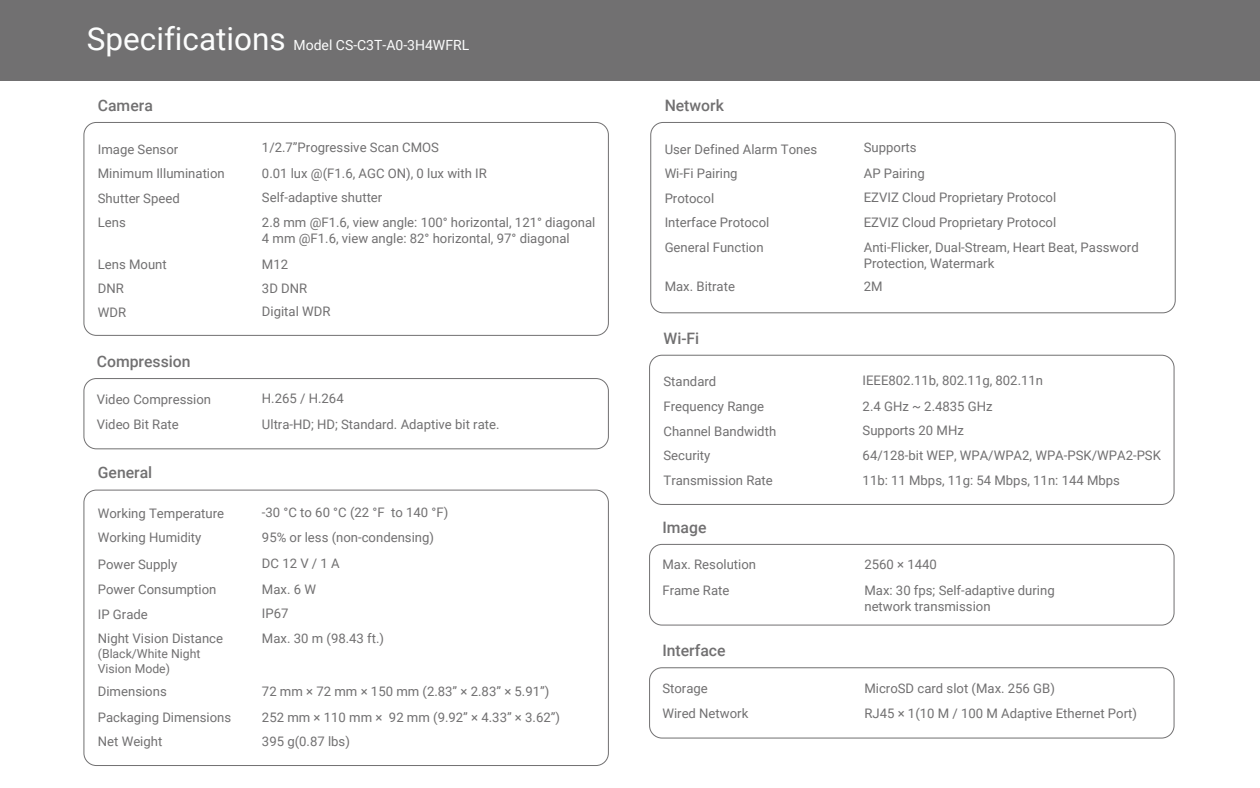
<style>
.page{position:relative;width:1260px;height:788px;background:#fff}
.page>*{position:absolute;margin:0;border:0;box-sizing:border-box;transform-origin:0 0}
.t1{font:31.5px "Roboto";color:#fcfdfd}
.t2{font:500 15.75px "Roboto";color:#717071}
.t3{font:14px "Roboto";color:#fcfdfd}
.t4{font:13.12px/15.8px "Roboto";color:#717071}
.t5{font:12.25px/14.7px "Roboto";color:#717071}
</style>
<div class="page">
<div style="left:0;top:0;width:1260px;height:80px;background:#717071"></div>
<div style="left:83px;top:378px;width:526px;height:71px;border:1px solid #717071;border-radius:12px"></div>
<div style="left:649px;top:544px;width:525px;height:81px;border:1px solid #717071;border-radius:12px"></div>
<div style="left:649px;top:667px;width:525px;height:71px;border:1px solid #717071;border-radius:12px"></div>
<div style="left:650px;top:122px;width:526px;height:191px;border:1px solid #717071;border-radius:12px"></div>
<div style="left:83px;top:489px;width:526px;height:276px;border:1px solid #717071;border-radius:12px"></div>
<div style="left:649px;top:355px;width:525px;height:150px;border:1px solid #717071;border-radius:12px"></div>
<div style="left:83px;top:122px;width:526px;height:214px;border:1px solid #717071;border-radius:12px"></div>
<h1 class="t1" style="left:87px;top:16px;width:200px">Specifications</h1>
<p class="t3" style="left:294px;top:35px;width:177px">Model CS-C3T-A0-3H4WFRL</p>
<p class="t2" style="left:98px;top:94px;width:57px">Camera</p>
<p class="t4" style="left:98px;top:140px;width:82px">Image Sensor</p>
<p class="t4" style="left:262px;top:139px;width:179px">1/2.7”Progressive Scan CMOS</p>
<p class="t4" style="left:98px;top:165px;width:129px">Minimum Illumination</p>
<p class="t4" style="left:262px;top:165px;width:226px">0.01 lux @(F1.6, AGC ON), 0 lux with IR</p>
<p class="t4" style="left:98px;top:190px;width:83px">Shutter Speed</p>
<p class="t4" style="left:262px;top:189px;width:122px">Self-adaptive shutter</p>
<p class="t4" style="left:98px;top:214px;width:30px">Lens</p>
<p class="t4" style="left:262px;top:214px;width:335px">2.8 mm @F1.6, view angle: 100° horizontal, 121° diagonal<br>4 mm @F1.6, view angle: 82° horizontal, 97° diagonal</p>
<p class="t4" style="left:98px;top:252px;width:70px;line-height:23.8px">Lens Mount<br>DNR<br>WDR</p>
<p class="t4" style="left:262px;top:252px;width:47px;line-height:24.3px">M12<br>3D DNR</p>
<p class="t4" style="left:262px;top:303px;width:70px">Digital WDR</p>
<p class="t2" style="left:97px;top:350px;width:95px">Compression</p>
<p class="t4" style="left:97px;top:390px;width:116px">Video Compression</p>
<p class="t4" style="left:262px;top:390px;width:83px">H.265 / H.264</p>
<p class="t4" style="left:97px;top:416px;width:84px">Video Bit Rate</p>
<p class="t4" style="left:262px;top:416px;width:239px">Ultra-HD; HD; Standard. Adaptive bit rate.</p>
<p class="t2" style="left:98px;top:462px;width:56px">General</p>
<p class="t4" style="left:98px;top:505px;width:128px">Working Temperature</p>
<p class="t4" style="left:262px;top:503px;width:188px">-30 °C to 60 °C (22 °F to 140 °F)</p>
<p class="t4" style="left:98px;top:529px;width:105px">Working Humidity</p>
<p class="t4" style="left:262px;top:529px;width:174px">95% or less (non-condensing)</p>
<p class="t4" style="left:98px;top:556px;width:81px">Power Supply</p>
<p class="t4" style="left:262px;top:555px;width:79px">DC 12 V / 1 A</p>
<p class="t4" style="left:98px;top:580px;width:120px">Power Consumption</p>
<p class="t4" style="left:262px;top:580px;width:56px">Max. 6 W</p>
<p class="t4" style="left:98px;top:605px;width:51px">IP Grade</p>
<p class="t4" style="left:262px;top:604px;width:28px">IP67</p>
<p class="t4" style="left:98px;top:630px;width:127px">Night Vision Distance</p>
<p class="t5" style="left:98px;top:645px;width:104px">(Black/White Night<br>Vision Mode)</p>
<p class="t4" style="left:262px;top:630px;width:124px">Max. 30 m (98.43 ft.)</p>
<p class="t4" style="left:98px;top:678px;width:135px;line-height:25.1px">Dimensions<br>Packaging Dimensions<br>Net Weight</p>
<p class="t4" style="left:262px;top:683px;width:289px">72 mm × 72 mm × 150 mm (2.83” × 2.83” × 5.91”)</p>
<p class="t4" style="left:262px;top:708px;width:300px">252 mm × 110 mm × 92 mm (9.92” × 4.33” × 3.62”)</p>
<p class="t4" style="left:262px;top:733px;width:89px">395 g(0.87 lbs)</p>
<p class="t2" style="left:665px;top:94px;width:61px">Network</p>
<p class="t4" style="left:665px;top:140px;width:154px">User Defined Alarm Tones</p>
<p class="t4" style="left:864px;top:139px;width:54px">Supports</p>
<p class="t4" style="left:665px;top:165px;width:75px">Wi-Fi Pairing</p>
<p class="t4" style="left:864px;top:165px;width:62px">AP Pairing</p>
<p class="t4" style="left:665px;top:190px;width:51px">Protocol</p>
<p class="t4" style="left:864px;top:189px;width:194px">EZVIZ Cloud Proprietary Protocol</p>
<p class="t4" style="left:665px;top:214px;width:106px">Interface Protocol</p>
<p class="t4" style="left:864px;top:214px;width:194px">EZVIZ Cloud Proprietary Protocol</p>
<p class="t4" style="left:665px;top:239px;width:100px">General Function</p>
<p class="t4" style="left:665px;top:278px;width:72px">Max. Bitrate</p>
<p class="t4" style="left:864px;top:239px;width:277px">Anti-Flicker, Dual-Stream, Heart Beat, Password<br>Protection, Watermark</p>
<p class="t4" style="left:864px;top:278px;width:20px">2M</p>
<p class="t2" style="left:664px;top:327px;width:37px">Wi-Fi</p>
<p class="t4" style="left:664px;top:373px;width:54px">Standard</p>
<p class="t4" style="left:863px;top:372px;width:182px">IEEE802.11b, 802.11g, 802.11n</p>
<p class="t4" style="left:664px;top:397px;width:102px">Frequency Range</p>
<p class="t4" style="left:863px;top:397px;width:132px">2.4 GHz ~ 2.4835 GHz</p>
<p class="t4" style="left:664px;top:422px;width:114px">Channel Bandwidth</p>
<p class="t4" style="left:863px;top:421px;width:103px">Supports 20 MHz</p>
<p class="t4" style="left:664px;top:447px;width:48px">Security</p>
<p class="t4" style="left:863px;top:447px;width:300px">64/128-bit WEP, WPA/WPA2, WPA-PSK/WPA2-PSK</p>
<p class="t4" style="left:664px;top:472px;width:111px">Transmission Rate</p>
<p class="t4" style="left:863px;top:472px;width:259px">11b: 11 Mbps, 11g: 54 Mbps, 11n: 144 Mbps</p>
<p class="t2" style="left:662px;top:516px;width:46px">Image</p>
<p class="t4" style="left:662px;top:556px;width:95px">Max. Resolution</p>
<p class="t4" style="left:864px;top:556px;width:74px">2560 × 1440</p>
<p class="t4" style="left:662px;top:581px;width:69px">Frame Rate</p>
<p class="t4" style="left:864px;top:581px;width:192px">Max: 30 fps; Self-adaptive during network transmission</p>
<p class="t2" style="left:662px;top:639px;width:65px">Interface</p>
<p class="t4" style="left:662px;top:679px;width:47px">Storage</p>
<p class="t4" style="left:864px;top:679px;width:192px">MicroSD card slot (Max. 256 GB)</p>
<p class="t4" style="left:662px;top:705px;width:87px">Wired Network</p>
<p class="t4" style="left:864px;top:705px;width:274px">RJ45 × 1(10 M / 100 M Adaptive Ethernet Port)</p>
</div>
